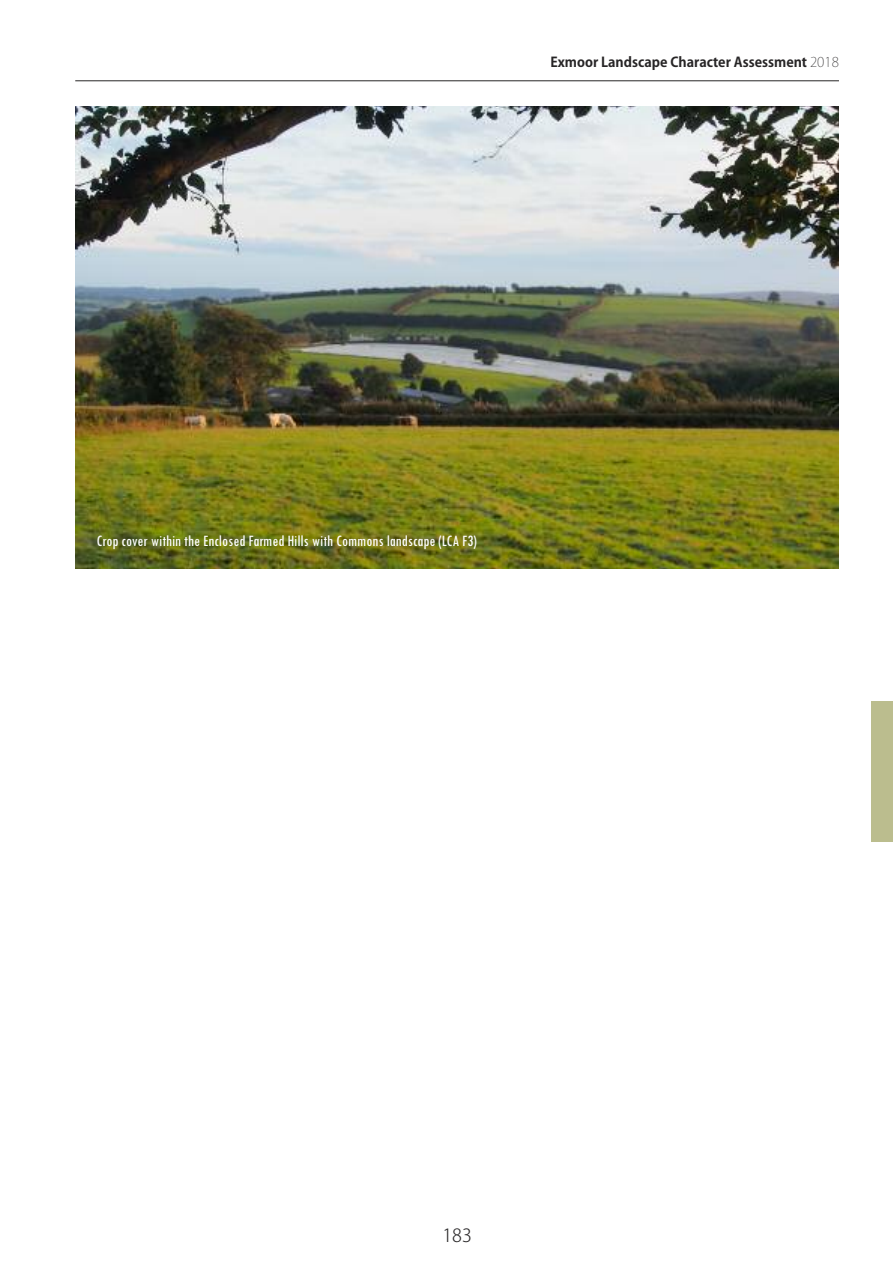
<style>
.page{position:relative;width:893px;height:1263px;background:#fff}
.page>*{position:absolute;margin:0;border:0;box-sizing:border-box;transform-origin:0 0}
.t1{font:300 18px "Koz Go Pr 6 N";color:#272526}
.t2{font:condensed 16.5px "Tw Cen";color:#fff}
.t3{font:700 13.5px "Koz Go Pr 6 N";color:#272526}
.s1{font-family:"Koz Go Pro";font-weight:200}
</style>
<div class="page">
<hr style="left:75px;top:81px;width:764px;height:1px;background:#272526">
<img style="left:75px;top:106px;width:764px;height:462px">
<div style="left:872px;top:702px;width:21px;height:140px;background:#bbbd8e"></div>
<p class="t3" style="left:550px;top:55px;width:290px">Exmoor Landscape Character Assessment <span class="s1">2018</span></p>
<p class="t2" style="left:97px;top:531px;width:382px">Crop cover within the Enclosed Farmed Hills with Commons landscape (LCA F3)</p>
<p class="t1" style="left:442px;top:1226px;width:31px">183</p>
</div>
